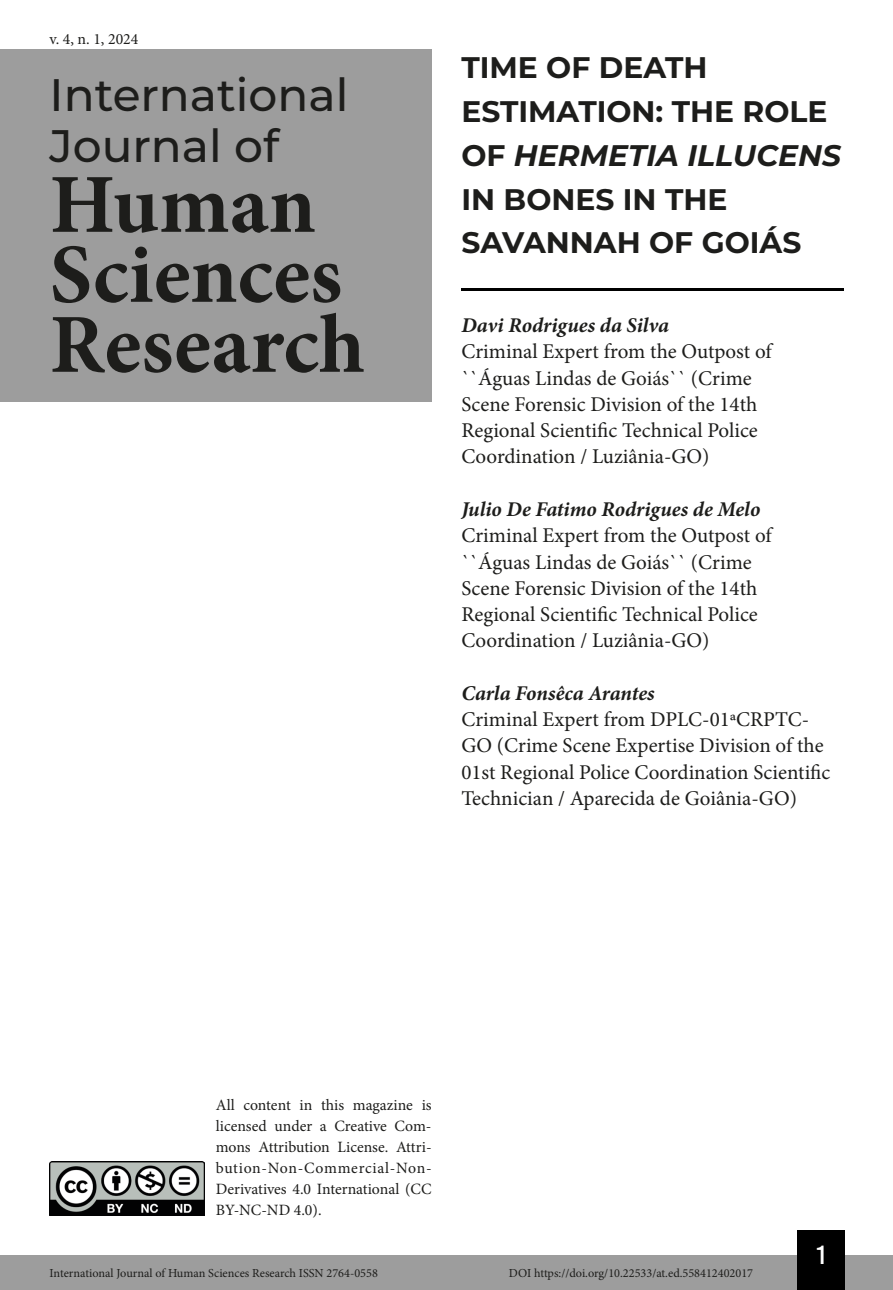
<style>
.page{position:relative;width:893px;height:1290px;background:#fff}
.page>*{position:absolute;margin:0;border:0;box-sizing:border-box;transform-origin:0 0}
.t1{font:700 84px/70px "Minion Pro";color:#1d1d1b}
.t2{font:500 45.5px/50.8px "Montserrat";color:#1d1d1b}
.t3{font:700 29.75px/43.8px "Montserrat";color:#1d1d1b}
.t4{font:26.25px "Bebas Kai";color:#fff}
.t5{font:21px/26.2px "Minion Pro";color:#1d1d1b}
.t6{font:italic 700 21px "Minion Pro";color:#1d1d1b}
.t7{font:15.75px/21px "Minion Pro";color:#1d1d1b;text-align:justify}
.t8{font:12.25px "Minion Pro";color:#1d1d1b}
.s1{font-style:italic}
</style>
<div class="page">
<div style="left:0;top:1255px;width:893px;height:35px;background:#9d9d9d"></div>
<div style="left:797px;top:1230px;width:48px;height:60px;background:#000"></div>
<img style="left:50px;top:1161px;width:154px;height:54px">
<div style="left:0;top:50px;width:432px;height:352px;background:#9d9d9d"></div>
<hr style="left:461px;top:288px;width:382px;height:2px;background:#000">
<p class="t7" style="left:50px;top:28px;width:90px">v. 4, n. 1, 2024</p>
<h2 class="t2" style="left:50px;top:68px;width:300px">International<br>Journal of</h2>
<h1 class="t1" style="left:50px;top:169px;width:317px">Human<br>Sciences<br>Research</h1>
<h3 class="t3" style="left:461px;top:44px;width:381px">TIME OF DEATH<br>ESTIMATION: THE ROLE<br>OF <span class="s1">HERMETIA ILLUCENS<br></span>IN BONES IN THE<br>SAVANNAH OF GOIÁS</h3>
<p class="t6" style="left:461px;top:310px;width:209px">Davi Rodrigues da Silva</p>
<p class="t5" style="left:461px;top:339px;width:312px">Criminal Expert from the Outpost of ``Águas Lindas de Goiás`` (Crime Scene Forensic Division of the 14th Regional Scientific Technical Police Coordination / Luziânia-GO)</p>
<p class="t6" style="left:461px;top:494px;width:300px">Julio De Fatimo Rodrigues de Melo</p>
<p class="t5" style="left:461px;top:522px;width:312px">Criminal Expert from the Outpost of ``Águas Lindas de Goiás`` (Crime Scene Forensic Division of the 14th Regional Scientific Technical Police Coordination / Luziânia-GO)</p>
<p class="t6" style="left:461px;top:678px;width:195px">Carla Fonsêca Arantes</p>
<p class="t5" style="left:461px;top:706px;width:371px">Criminal Expert from DPLC-01ªCRPTC-GO (Crime Scene Expertise Division of the 01st Regional Police Coordination Scientific Technician / Aparecida de Goiânia-GO)</p>
<p class="t7" style="left:216px;top:1095px;width:217px">All content in this magazine is licensed under a Creative Com&shy;mons Attribution License. Attri&shy;bution-Non-Commercial-Non-Derivatives 4.0 International (CC BY-NC-ND 4.0).</p>
<p class="t4" style="left:817px;top:1241px;width:10px">1</p>
<p class="t8" style="left:50px;top:1265px;width:330px">International Journal of Human Sciences Research ISSN 2764-0558</p>
<p class="t8" style="left:509px;top:1265px;width:246px">DOI https://doi.org/10.22533/at.ed.558412402017</p>
</div>
